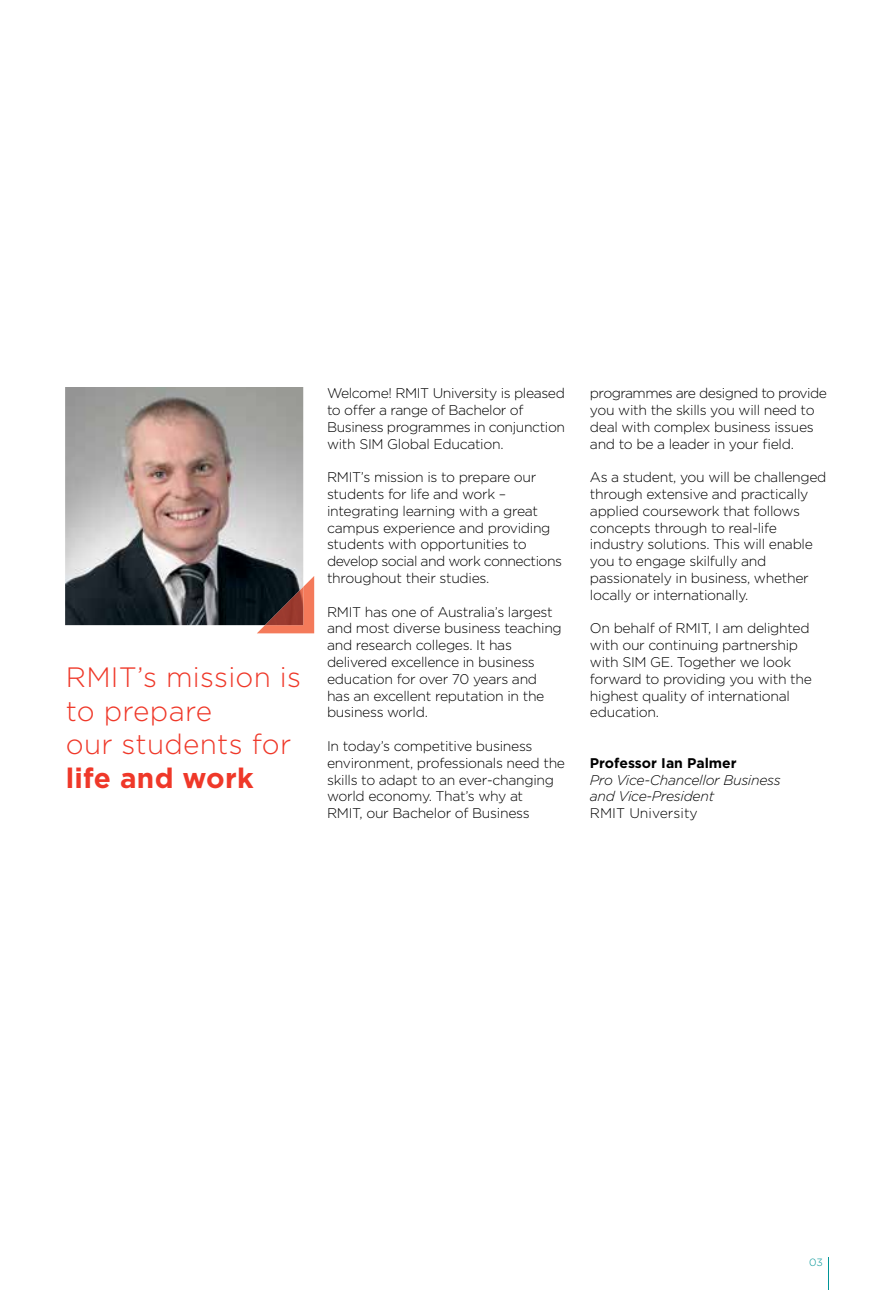
<style>
.page{position:relative;width:893px;height:1290px;background:#fff}
.page>*{position:absolute;margin:0;border:0;box-sizing:border-box;transform-origin:0 0}
.t1{font:300 28px/33.6px "Gotham";letter-spacing:.01em;color:#ef3829}
.t2{font:700 28px "Gotham";letter-spacing:.01em;color:#ef3829}
.t3{font:300 14px/16.8px "Gotham";letter-spacing:-.02em;color:#000}
.t4{font:italic 300 14px/16.8px "Gotham";letter-spacing:-.02em;color:#000}
.t5{font:700 14px "Gotham";color:#000}
.t6{font:300 14px "Gotham";color:#000}
.t7{font:300 10.5px "Gotham";color:#009597}
</style>
<div class="page">
<hr style="left:828px;top:1258px;width:1px;height:32px;background:#009597">
<img style="left:65px;top:387px;width:238px;height:238px">
<svg style="left:257px;top:576px;width:57px;height:57px;background:#90594c"></svg>
<img style="left:265px;top:587px;width:38px;height:38px">
<h1 class="t1" style="left:66px;top:660px;width:237px">RMIT’s mission is to prepare<br>our students for</h1>
<h1 class="t2" style="left:66px;top:759px;width:189px">life and work</h1>
<p class="t3" style="left:327px;top:384px;width:240px">Welcome! RMIT University is pleased to offer a range of Bachelor of<br>Business programmes in conjunction with SIM Global Education.</p>
<p class="t3" style="left:327px;top:468px;width:236px">RMIT’s mission is to prepare our students for life and work – integrating learning with a great campus experience and providing students with opportunities to develop social and work connections throughout their studies.</p>
<p class="t3" style="left:327px;top:603px;width:236px">RMIT has one of Australia’s largest and most diverse business teaching and research colleges. It has delivered excellence in business education for over 70 years and has an excellent reputation in the business world.</p>
<p class="t3" style="left:327px;top:737px;width:240px">In today’s competitive business environment, professionals need the skills to adapt to an ever-changing world economy. That’s why at<br>RMIT, our Bachelor of Business</p>
<p class="t3" style="left:590px;top:384px;width:239px">programmes are designed to provide you with the skills you will need to deal with complex business issues and to be a leader in your field.</p>
<p class="t3" style="left:590px;top:468px;width:238px">As a student, you will be challenged through extensive and practically applied coursework that follows concepts through to real-life industry solutions. This will enable you to engage skilfully and passionately in business, whether locally or internationally.</p>
<p class="t3" style="left:590px;top:620px;width:223px">On behalf of RMIT, I am delighted with our continuing partnership with SIM GE. Together we look forward to providing you with the highest quality of international education.</p>
<p class="t5" style="left:590px;top:753px;width:148px">Professor Ian Palmer</p>
<p class="t4" style="left:590px;top:771px;width:192px">Pro Vice-Chancellor Business and Vice-President</p>
<p class="t6" style="left:590px;top:804px;width:109px">RMIT University</p>
<p class="t7" style="left:809px;top:1256px;width:15px">03</p>
</div>
